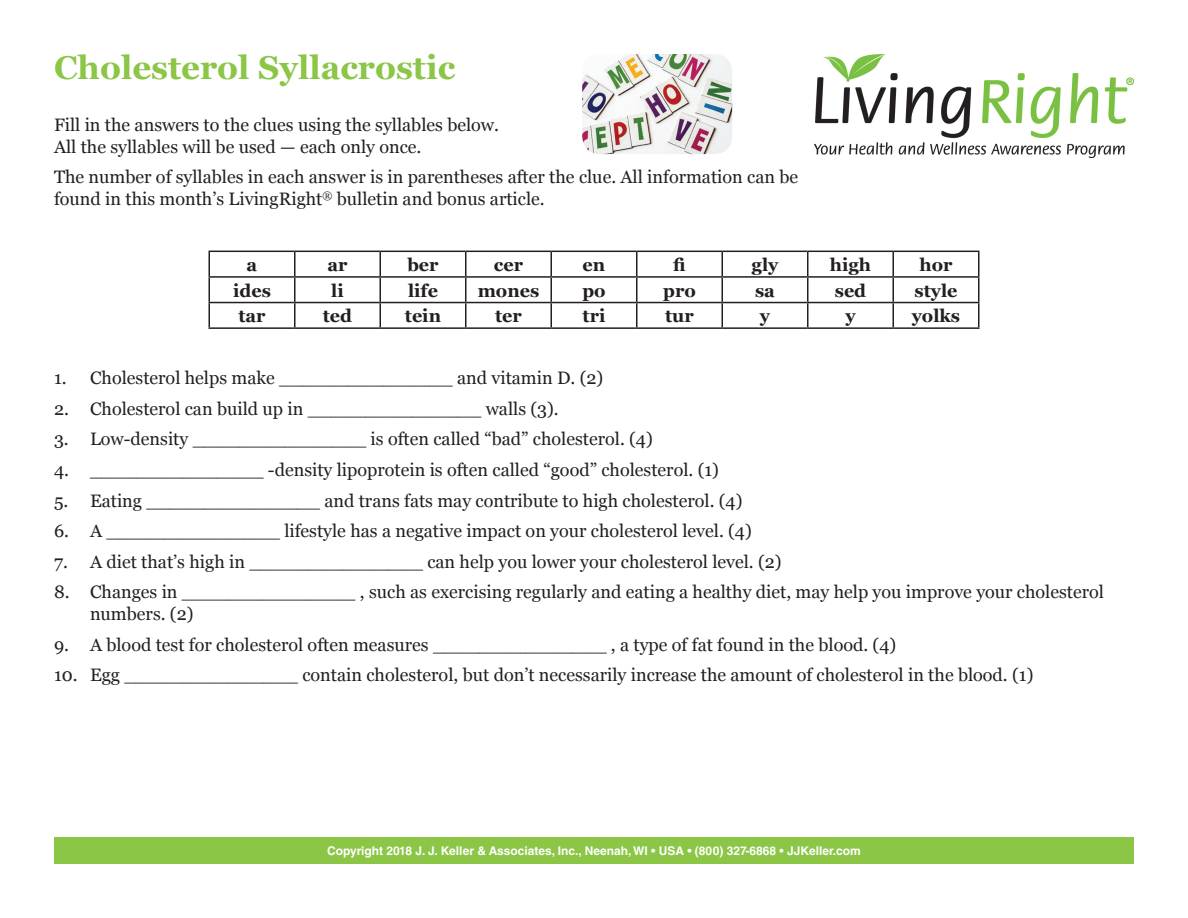
<style>
.page{position:relative;width:1188px;height:918px;background:#fff}
.page>*{position:absolute;margin:0;border:0;box-sizing:border-box;transform-origin:0 0}
.Heading_1{font:700 33px "Georgia";color:#8bc646}
.Body{font:18px/21.6px "Georgia";color:#231f20}
.Body-2{font:700 18px "Georgia";color:#231f20}
.t1{font:700 12px "Helvetica LT Std";color:#fff}
</style>
<div class="page">
<img style="left:815px;top:54px;width:319px;height:103px">
<div style="left:54px;top:837px;width:1080px;height:27px;background:#8bc646"></div>
<hr style="left:208px;top:251px;width:87px;height:1px;background:#231f20">
<hr style="left:208px;top:252px;width:2px;height:24px;background:#231f20">
<hr style="left:295px;top:251px;width:85px;height:1px;background:#231f20">
<hr style="left:294px;top:252px;width:2px;height:24px;background:#231f20">
<hr style="left:380px;top:251px;width:86px;height:1px;background:#231f20">
<hr style="left:466px;top:251px;width:85px;height:1px;background:#231f20">
<hr style="left:551px;top:251px;width:86px;height:1px;background:#231f20">
<hr style="left:550px;top:252px;width:2px;height:24px;background:#231f20">
<hr style="left:637px;top:251px;width:85px;height:1px;background:#231f20">
<hr style="left:636px;top:252px;width:2px;height:24px;background:#231f20">
<hr style="left:722px;top:251px;width:86px;height:1px;background:#231f20">
<hr style="left:808px;top:251px;width:85px;height:1px;background:#231f20">
<hr style="left:893px;top:251px;width:87px;height:1px;background:#231f20">
<hr style="left:892px;top:252px;width:2px;height:24px;background:#231f20">
<hr style="left:978px;top:252px;width:2px;height:24px;background:#231f20">
<hr style="left:208px;top:276px;width:87px;height:2px;background:#231f20">
<hr style="left:208px;top:278px;width:2px;height:24px;background:#231f20">
<hr style="left:295px;top:276px;width:85px;height:2px;background:#231f20">
<hr style="left:294px;top:278px;width:2px;height:24px;background:#231f20">
<hr style="left:380px;top:276px;width:86px;height:2px;background:#231f20">
<hr style="left:466px;top:276px;width:85px;height:2px;background:#231f20">
<hr style="left:551px;top:276px;width:86px;height:2px;background:#231f20">
<hr style="left:550px;top:278px;width:2px;height:24px;background:#231f20">
<hr style="left:637px;top:276px;width:85px;height:2px;background:#231f20">
<hr style="left:636px;top:278px;width:2px;height:24px;background:#231f20">
<hr style="left:722px;top:276px;width:86px;height:2px;background:#231f20">
<hr style="left:808px;top:276px;width:85px;height:2px;background:#231f20">
<hr style="left:893px;top:276px;width:87px;height:2px;background:#231f20">
<hr style="left:892px;top:278px;width:2px;height:24px;background:#231f20">
<hr style="left:978px;top:278px;width:2px;height:24px;background:#231f20">
<hr style="left:208px;top:302px;width:87px;height:1px;background:#231f20">
<hr style="left:208px;top:303px;width:2px;height:24px;background:#231f20">
<hr style="left:295px;top:302px;width:85px;height:1px;background:#231f20">
<hr style="left:294px;top:303px;width:2px;height:24px;background:#231f20">
<hr style="left:380px;top:302px;width:86px;height:1px;background:#231f20">
<svg style="left:380px;top:252px;width:1px;height:75px"></svg>
<hr style="left:466px;top:302px;width:85px;height:1px;background:#231f20">
<svg style="left:465px;top:252px;width:1px;height:75px"></svg>
<hr style="left:551px;top:302px;width:86px;height:1px;background:#231f20">
<hr style="left:550px;top:303px;width:2px;height:24px;background:#231f20">
<hr style="left:637px;top:302px;width:85px;height:1px;background:#231f20">
<hr style="left:636px;top:303px;width:2px;height:24px;background:#231f20">
<hr style="left:722px;top:302px;width:86px;height:1px;background:#231f20">
<svg style="left:722px;top:252px;width:1px;height:75px"></svg>
<hr style="left:808px;top:302px;width:85px;height:1px;background:#231f20">
<svg style="left:807px;top:252px;width:1px;height:75px"></svg>
<hr style="left:893px;top:302px;width:87px;height:1px;background:#231f20">
<hr style="left:892px;top:303px;width:2px;height:24px;background:#231f20">
<hr style="left:978px;top:303px;width:2px;height:24px;background:#231f20">
<hr style="left:208px;top:327px;width:87px;height:2px;background:#231f20">
<hr style="left:295px;top:327px;width:85px;height:2px;background:#231f20">
<hr style="left:380px;top:327px;width:86px;height:2px;background:#231f20">
<hr style="left:466px;top:327px;width:85px;height:2px;background:#231f20">
<hr style="left:551px;top:327px;width:86px;height:2px;background:#231f20">
<hr style="left:637px;top:327px;width:85px;height:2px;background:#231f20">
<hr style="left:722px;top:327px;width:86px;height:2px;background:#231f20">
<hr style="left:808px;top:327px;width:85px;height:2px;background:#231f20">
<hr style="left:893px;top:327px;width:87px;height:2px;background:#231f20">
<img style="left:582px;top:54px;width:150px;height:100px">
<p class="Heading_1" style="left:54px;top:46px;width:403px">Cholesterol Syllacrostic</p>
<p class="Body" style="left:54px;top:115px;width:447px">Fill in the answers to the clues using the syllables below.<br>All the syllables will be used — each only once.</p>
<p class="Body" style="left:54px;top:167px;width:746px">The number of syllables in each answer is in parentheses after the clue. All information can be found in this month’s LivingRight<sup>®</sup> bulletin and bonus article.</p>
<p class="Body-2" style="left:247px;top:253px;width:12px">a</p>
<p class="Body-2" style="left:327px;top:253px;width:22px">ar</p>
<p class="Body-2" style="left:407px;top:253px;width:33px">ber</p>
<p class="Body-2" style="left:494px;top:253px;width:31px">cer</p>
<p class="Body-2" style="left:583px;top:253px;width:24px">en</p>
<p class="Body-2" style="left:673px;top:253px;width:14px">fi</p>
<p class="Body-2" style="left:752px;top:253px;width:28px">gly</p>
<p class="Body-2" style="left:830px;top:253px;width:43px">high</p>
<p class="Body-2" style="left:919px;top:253px;width:35px">hor</p>
<p class="Body-2" style="left:233px;top:279px;width:39px">ides</p>
<p class="Body-2" style="left:331px;top:279px;width:14px">li</p>
<p class="Body-2" style="left:408px;top:279px;width:31px">life</p>
<p class="Body-2" style="left:478px;top:279px;width:63px">mones</p>
<p class="Body-2" style="left:582px;top:279px;width:25px">po</p>
<p class="Body-2" style="left:663px;top:279px;width:34px">pro</p>
<p class="Body-2" style="left:755px;top:279px;width:21px">sa</p>
<p class="Body-2" style="left:835px;top:279px;width:33px">sed</p>
<p class="Body-2" style="left:915px;top:279px;width:44px">style</p>
<p class="Body-2" style="left:238px;top:304px;width:29px">tar</p>
<p class="Body-2" style="left:323px;top:304px;width:31px">ted</p>
<p class="Body-2" style="left:405px;top:304px;width:38px">tein</p>
<p class="Body-2" style="left:495px;top:304px;width:28px">ter</p>
<p class="Body-2" style="left:583px;top:304px;width:24px">tri</p>
<p class="Body-2" style="left:665px;top:304px;width:30px">tur</p>
<p class="Body-2" style="left:760px;top:304px;width:12px">y</p>
<p class="Body-2" style="left:845px;top:304px;width:12px">y</p>
<p class="Body-2" style="left:912px;top:304px;width:50px">yolks</p>
<p class="Body" style="left:54px;top:367px;width:551px">1. Cholesterol helps make _______________ and vitamin D. (2)</p>
<p class="Body" style="left:54px;top:398px;width:506px">2. Cholesterol can build up in _______________ walls (3).</p>
<p class="Body" style="left:54px;top:429px;width:600px">3. Low-density _______________ is often called “bad” cholesterol. (4)</p>
<p class="Body" style="left:54px;top:459px;width:666px">4. _______________ -density lipoprotein is often called “good” cholesterol. (1)</p>
<p class="Body" style="left:54px;top:490px;width:690px">5. Eating _______________ and trans fats may contribute to high cholesterol. (4)</p>
<p class="Body" style="left:54px;top:520px;width:699px">6. A _______________ lifestyle has a negative impact on your cholesterol level. (4)</p>
<p class="Body" style="left:54px;top:551px;width:729px">7. A diet that’s high in _______________ can help you lower your cholesterol level. (2)</p>
<p class="Body" style="left:90px;top:582px;width:1016px;text-indent:-36px">8. Changes in _______________ , such as exercising regularly and eating a healthy diet, may help you improve your cholesterol numbers. (2)</p>
<p class="Body" style="left:54px;top:634px;width:844px">9. A blood test for cholesterol often measures _______________ , a type of fat found in the blood. (4)</p>
<p class="Body" style="left:54px;top:664px;width:981px">10. Egg _______________ contain cholesterol, but don’t necessarily increase the amount of cholesterol in the blood. (1)</p>
<p class="t1" style="left:327px;top:843px;width:535px">Copyright 2018 J. J. Keller &amp; Associates, Inc., Neenah, WI • USA • (800) 327-6868 • JJKeller.com</p>
</div>
